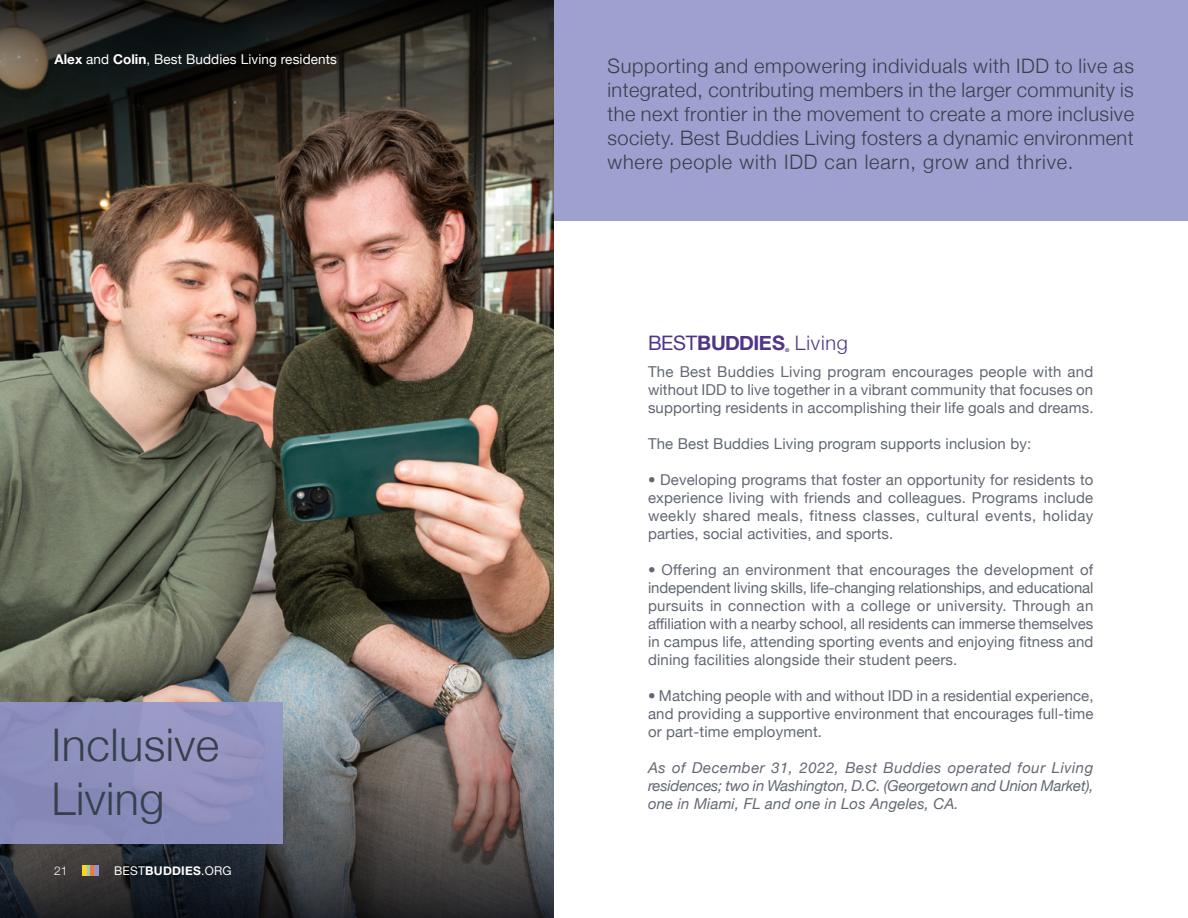
<style>
.page{position:relative;width:1188px;height:918px;background:#fff}
.page>*{position:absolute;margin:0;border:0;box-sizing:border-box;transform-origin:0 0}
.Body_Reg_White_10pt_Right{font:300 45px "Helvetica Neue";letter-spacing:.01em;color:#363f4a}
.Pull_Quote_Light_PUR_14pt_40track_Left{font:300 19.95px/24px "Helvetica Neue";letter-spacing:.04em;color:#363f4a;text-align:justify}
.Body_Reg_50_black_10pt_Left{font:700 19.95px "Helvetica Neue";letter-spacing:-.02em;color:#4f3588}
.Body_Reg_50_black_10pt_Left-2{font:300 19.95px "Helvetica Neue";letter-spacing:.045em;color:#4f3588}
.Body_Reg_50_black_10pt_Left-3{font:15px/18px "Helvetica Neue";letter-spacing:.01em;color:#626873;text-align:justify}
.Body_Reg_50_black_10pt_Left-4{font:italic 15px/18px "Helvetica Neue";letter-spacing:.01em;color:#626873;text-align:justify}
.Captions_Reg_White_9pt_Left{font:13.5px "Helvetica Neue";letter-spacing:.01em;color:#fff}
.t1{font:12px "Helvetica Neue";letter-spacing:.02em;color:#fff}
.t2{font:300 12px "Helvetica Neue";color:#fff}
.Body_Reg_50_black_10pt_Left-5{font:700 5.25px "Helvetica Neue";color:#4f3588}
.s1{font-weight:700}
.s2{font-weight:400}
</style>
<div class="page">
<div style="left:554px;top:0;width:634px;height:221px;background:#9ea0cf"></div>
<img style="left:0;top:162px;width:554px;height:459px">
<svg style="left:0;top:0;width:554px;height:162px;background:#312d25"></svg>
<img style="left:0;top:621px;width:554px;height:297px">
<div style="left:0;top:702px;width:283px;height:142px;background:#8d90bd"></div>
<svg style="left:87px;top:866px;width:4px;height:10px"></svg>
<svg style="left:91px;top:866px;width:4px;height:10px"></svg>
<hr style="left:95px;top:866px;width:4px;height:10px;background:#9396ca">
<hr style="left:83px;top:866px;width:4px;height:10px;background:#fed41d">
<p class="Captions_Reg_White_9pt_Left" style="left:55px;top:51px;width:284px"><span class="s1">Alex</span> and <span class="s1">Colin</span>, Best Buddies Living residents</p>
<p class="Pull_Quote_Light_PUR_14pt_40track_Left" style="left:608px;top:54px;width:528px">Supporting and empowering individuals with IDD to live as integrated, contributing members in the larger community is the next frontier in the movement to create a more inclusive society. Best Buddies Living fosters a dynamic environment where people with IDD can learn, grow and thrive.</p>
<p class="Body_Reg_White_10pt_Right" style="left:52px;top:718px;width:169px">Inclusive</p>
<p class="Body_Reg_White_10pt_Right" style="left:52px;top:772px;width:115px">Living</p>
<p class="t2" style="left:54px;top:864px;width:15px">21</p>
<p class="t1" style="left:114px;top:864px;width:119px">BEST<span class="s1">BUDDIES</span>.ORG</p>
<p class="Body_Reg_50_black_10pt_Left" style="left:648px;top:331px;width:139px"><span class="s2">BEST</span>BUDDIES</p>
<p class="Body_Reg_50_black_10pt_Left-2" style="left:795px;top:331px;width:55px">Living</p>
<p class="Body_Reg_50_black_10pt_Left-3" style="left:648px;top:363px;width:447px">The Best Buddies Living program encourages people with and without IDD to live together in a vibrant community that focuses on supporting residents in accomplishing their life goals and dreams.</p>
<p class="Body_Reg_50_black_10pt_Left-3" style="left:648px;top:435px;width:385px">The Best Buddies Living program supports inclusion by:</p>
<p class="Body_Reg_50_black_10pt_Left-3" style="left:648px;top:471px;width:447px">• Developing programs that foster an opportunity for residents to experience living with friends and colleagues. Programs include weekly shared meals, fitness classes, cultural events, holiday parties, social activities, and sports.</p>
<p class="Body_Reg_50_black_10pt_Left-3" style="left:648px;top:561px;width:447px">• Offering an environment that encourages the development of independent living skills, life-changing relationships, and educational pursuits in connection with a college or university. Through an affiliation with a nearby school, all residents can immerse themselves in campus life, attending sporting events and enjoying fitness and dining facilities alongside their student peers.</p>
<p class="Body_Reg_50_black_10pt_Left-3" style="left:648px;top:687px;width:447px">• Matching people with and without IDD in a residential experience, and providing a supportive environment that encourages full-time or part-time employment.</p>
<p class="Body_Reg_50_black_10pt_Left-4" style="left:648px;top:759px;width:447px">As of December 31, 2022, Best Buddies operated four Living residences; two in Washington, D.C. (Georgetown and Union Market), one in Miami, FL and one in Los Angeles, CA.</p>
<p class="Body_Reg_50_black_10pt_Left-5" style="left:785px;top:346px;width:6px">®</p>
</div>
